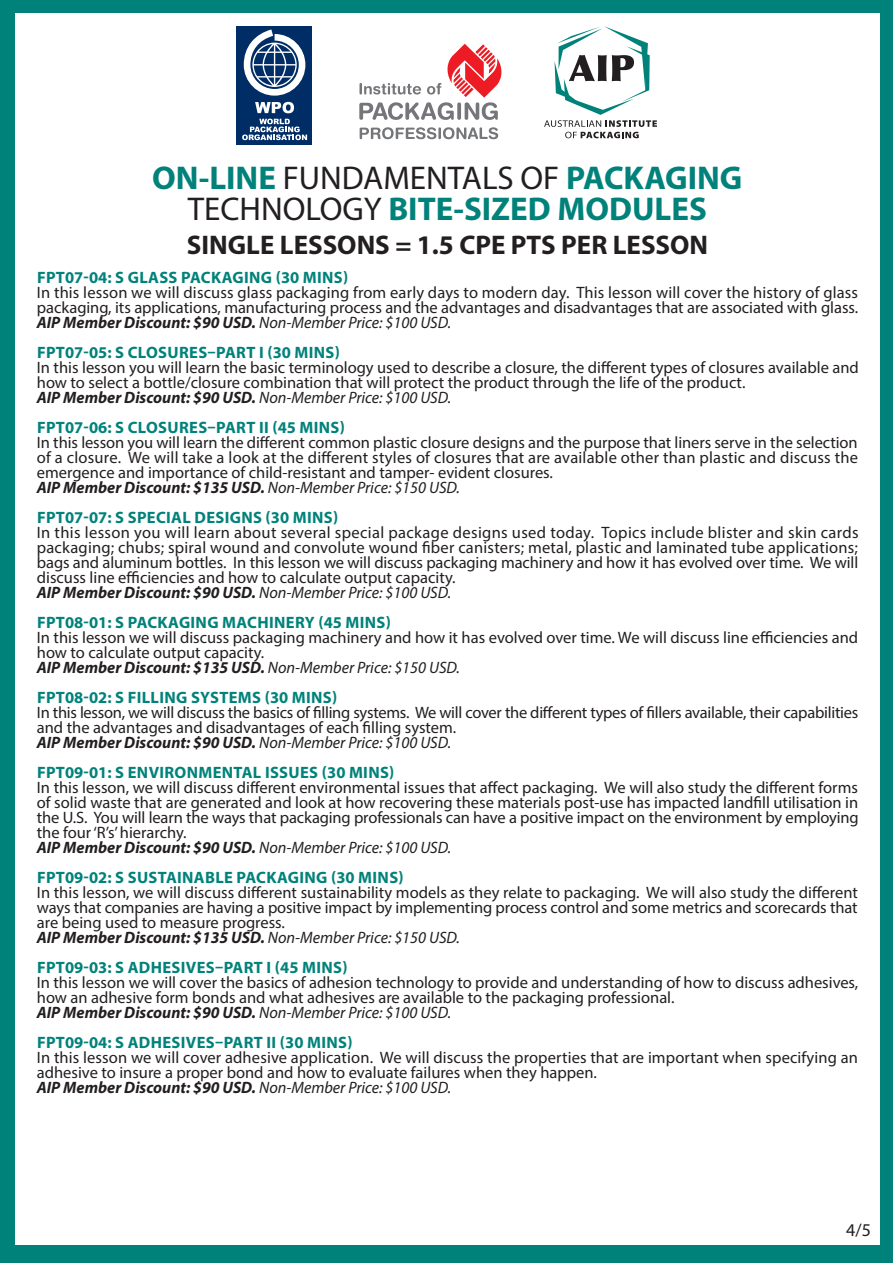
<style>
.page{position:relative;width:893px;height:1263px;background:#fff}
.page>*{position:absolute;margin:0;border:0;box-sizing:border-box;transform-origin:0 0}
.t1{font:700 33px/31.5px "Myriad Pro";color:#00827a;text-align:center}
.t2{font:700 27px "Myriad Pro";color:#231f20}
.t3{font:18px "Myriad Pro";color:#231f20}
.t4{font:16.5px/15px "Myriad Pro";color:#231f20}
.t5{font:700 16.5px "Myriad Pro";letter-spacing:.02em;color:#00827a}
.s1{font-weight:400;color:#231f20}
.s2{font-weight:700;font-style:italic}
.s3{font-style:italic}
</style>
<div class="page">
<div style="left:0;top:1245px;width:893px;height:18px;background:#00827a"></div>
<div style="left:0;top:0;width:893px;height:13px;background:#00827a"></div>
<div style="left:880px;top:0;width:13px;height:1254px;background:#00827a"></div>
<div style="left:0;top:0;width:15px;height:1263px;background:#00827a"></div>
<svg style="left:544px;top:26px;width:113px;height:112px"></svg>
<svg style="left:360px;top:127px;width:138px;height:13px"></svg>
<svg style="left:359px;top:44px;width:142px;height:76px"></svg>
<div style="left:237px;top:26px;width:75px;height:119px;background:#002d66"></div>
<svg style="left:242px;top:119px;width:65px;height:21px"></svg>
<svg style="left:255px;top:102px;width:39px;height:11px"></svg>
<svg style="left:244px;top:29px;width:61px;height:67px"></svg>
<h1 class="t1" style="left:152px;top:161px;width:592px">ON-LINE <span class="s1">FUNDAMENTALS OF</span> PACKAGING<br><span class="s1">TECHNOLOGY</span> BITE-SIZED MODULES</h1>
<h2 class="t2" style="left:187px;top:228px;width:523px">SINGLE LESSONS = 1.5 CPE PTS PER LESSON</h2>
<p class="t5" style="left:37px;top:267px;width:313px">FPT07-04: S GLASS PACKAGING (30 MINS)</p>
<p class="t4" style="left:37px;top:285px;width:823px;text-align:justify">In this lesson we will discuss glass packaging from early days to modern day. This lesson will cover the history of glass packaging, its applications, manufacturing process and the advantages and disadvantages that are associated with glass.<br><span class="s2">AIP Member Discount: $90 USD.</span> <span class="s3">Non-Member Price: $100 USD.</span></p>
<p class="t5" style="left:37px;top:342px;width:305px">FPT07-05: S CLOSURES–PART I (30 MINS)</p>
<p class="t4" style="left:37px;top:360px;width:824px">In this lesson you will learn the basic terminology used to describe a closure, the different types of closures available and how to select a bottle/closure combination that will protect the product through the life of the product.<br><span class="s2">AIP Member Discount: $90 USD.</span> <span class="s3">Non-Member Price: $100 USD.</span></p>
<p class="t5" style="left:37px;top:417px;width:310px">FPT07-06: S CLOSURES–PART II (45 MINS)</p>
<p class="t4" style="left:37px;top:435px;width:823px">In this lesson you will learn the different common plastic closure designs and the purpose that liners serve in the selection of a closure. We will take a look at the different styles of closures that are available other than plastic and discuss the emergence and importance of child-resistant and tamper- evident closures.<br><span class="s2">AIP Member Discount: $135 USD.</span> <span class="s3">Non-Member Price: $150 USD.</span></p>
<p class="t5" style="left:37px;top:507px;width:303px">FPT07-07: S SPECIAL DESIGNS (30 MINS)</p>
<p class="t4" style="left:37px;top:525px;width:823px">In this lesson you will learn about several special package designs used today. Topics include blister and skin cards packaging; chubs; spiral wound and convolute wound fiber canisters; metal, plastic and laminated tube applications; bags and aluminum bottles. In this lesson we will discuss packaging machinery and how it has evolved over time. We will discuss line efficiencies and how to calculate output capacity.<br><span class="s2">AIP Member Discount: $90 USD.</span> <span class="s3">Non-Member Price: $100 USD.</span></p>
<p class="t5" style="left:37px;top:612px;width:356px">FPT08-01: S PACKAGING MACHINERY (45 MINS)</p>
<p class="t4" style="left:37px;top:630px;width:823px">In this lesson we will discuss packaging machinery and how it has evolved over time. We will discuss line efficiencies and how to calculate output capacity.<br><span class="s2">AIP Member Discount: $135 USD.</span> <span class="s3">Non-Member Price: $150 USD.</span></p>
<p class="t5" style="left:37px;top:687px;width:302px">FPT08-02: S FILLING SYSTEMS (30 MINS)</p>
<p class="t4" style="left:37px;top:705px;width:823px">In this lesson, we will discuss the basics of filling systems. We will cover the different types of fillers available, their capabilities and the advantages and disadvantages of each filling system.<br><span class="s2">AIP Member Discount: $90 USD.</span> <span class="s3">Non-Member Price: $100 USD.</span></p>
<p class="t5" style="left:37px;top:762px;width:359px">FPT09-01: S ENVIRONMENTAL ISSUES (30 MINS)</p>
<p class="t4" style="left:37px;top:780px;width:823px">In this lesson, we will discuss different environmental issues that affect packaging. We will also study the different forms of solid waste that are generated and look at how recovering these materials post-use has impacted landfill utilisation in the U.S. You will learn the ways that packaging professionals can have a positive impact on the environment by employing the four ‘R’s’ hierarchy.<br><span class="s2">AIP Member Discount: $90 USD.</span> <span class="s3">Non-Member Price: $100 USD.</span></p>
<p class="t5" style="left:37px;top:867px;width:368px">FPT09-02: S SUSTAINABLE PACKAGING (30 MINS)</p>
<p class="t4" style="left:37px;top:885px;width:823px">In this lesson, we will discuss different sustainability models as they relate to packaging. We will also study the different ways that companies are having a positive impact by implementing process control and some metrics and scorecards that are being used to measure progress.<br><span class="s2">AIP Member Discount: $135 USD.</span> <span class="s3">Non-Member Price: $150 USD.</span></p>
<p class="t5" style="left:37px;top:957px;width:312px">FPT09-03: S ADHESIVES–PART I (45 MINS)</p>
<p class="t4" style="left:37px;top:975px;width:823px">In this lesson we will cover the basics of adhesion technology to provide and understanding of how to discuss adhesives, how an adhesive form bonds and what adhesives are available to the packaging professional.<br><span class="s2">AIP Member Discount: $90 USD.</span> <span class="s3">Non-Member Price: $100 USD.</span></p>
<p class="t5" style="left:37px;top:1032px;width:317px">FPT09-04: S ADHESIVES–PART II (30 MINS)</p>
<p class="t4" style="left:37px;top:1050px;width:823px">In this lesson we will cover adhesive application. We will discuss the properties that are important when specifying an adhesive to insure a proper bond and how to evaluate failures when they happen.<br><span class="s2">AIP Member Discount: $90 USD.</span> <span class="s3">Non-Member Price: $100 USD.</span></p>
<p class="t3" style="left:846px;top:1219px;width:26px">4/5</p>
</div>
